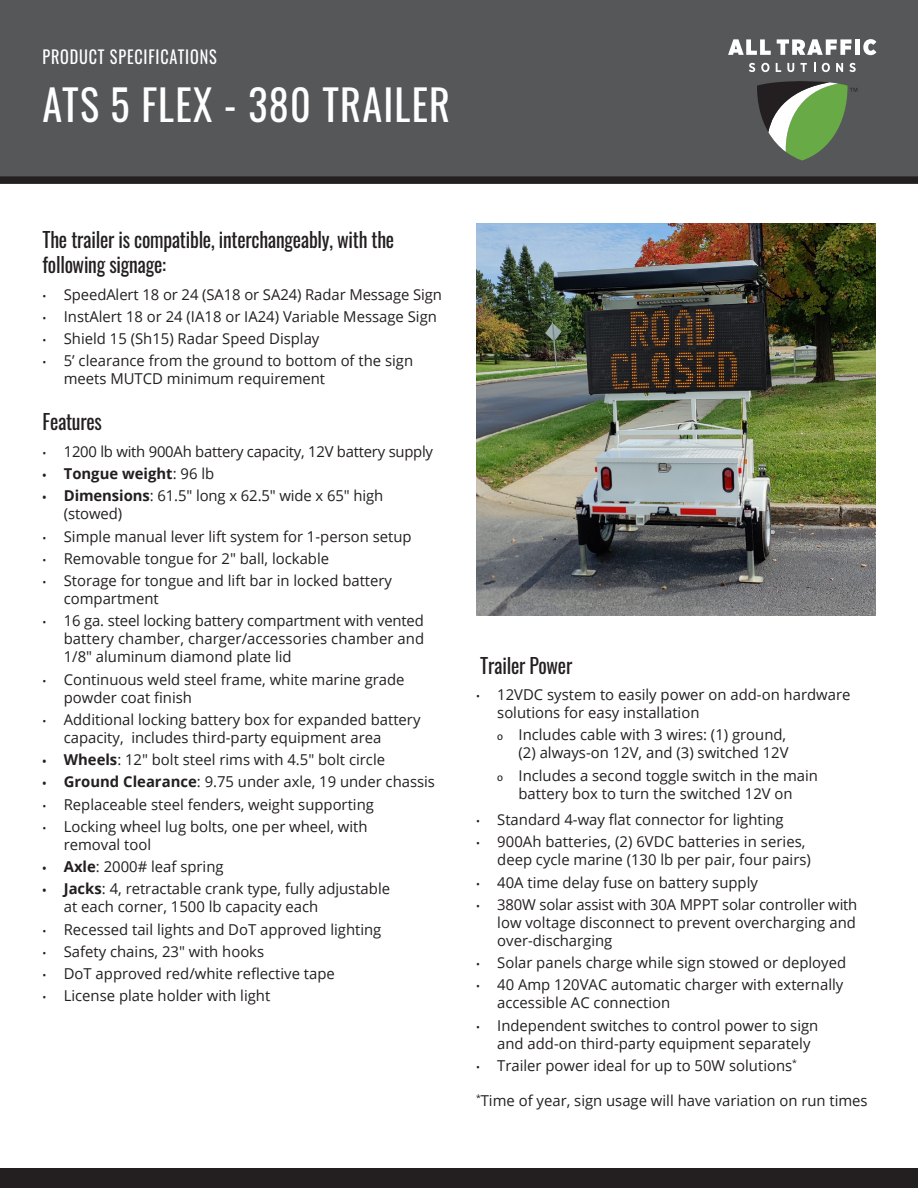
<style>
.page{position:relative;width:918px;height:1188px;background:#fff}
.page>*{position:absolute;margin:0;border:0;box-sizing:border-box;transform-origin:0 0}
.t1{font:42.75px "Oswald";letter-spacing:.03em;color:#fff;scale:.94 1}
.H2{font:21px/24.8px "Oswald";letter-spacing:-.01em;color:#231f20;scale:.94 1}
.t2{font:18px "Oswald";letter-spacing:.05em;color:#fff;scale:.9 1}
.Body_Copy{font:15px/18px "Open Sans";color:#231f20}
.t3{font:700 15px "Open Sans";color:#231f20}
.t4{font:14.85px/18px "Open Sans";color:#231f20;text-align:center}
.s1{font-size:10.5px}
.s2{font-weight:400}
.s3{font-weight:700;font-size:10.5px}
.s4{font-weight:700}
.s5{font-family:"Bitter";font-size:10.5px}
.s6{font-family:"Bitter";font-size:10.35px}
</style>
<div class="page">
<div style="left:0;top:0;width:918px;height:177px;background:#565759"></div>
<div style="left:0;top:176px;width:918px;height:8px;background:#231f20"></div>
<div style="left:0;top:1168px;width:918px;height:20px;background:#231f20"></div>
<svg style="left:757px;top:81px;width:100px;height:80px"></svg>
<svg style="left:749px;top:63px;width:6px;height:9px"></svg>
<svg style="left:761px;top:63px;width:8px;height:9px"></svg>
<svg style="left:776px;top:63px;width:5px;height:9px"></svg>
<svg style="left:787px;top:63px;width:7px;height:9px"></svg>
<svg style="left:800px;top:63px;width:7px;height:9px"></svg>
<svg style="left:822px;top:63px;width:8px;height:9px"></svg>
<svg style="left:836px;top:63px;width:7px;height:9px"></svg>
<svg style="left:849px;top:63px;width:7px;height:9px"></svg>
<svg style="left:728px;top:39px;width:43px;height:16px"></svg>
<svg style="left:777px;top:39px;width:75px;height:16px"></svg>
<div style="left:855px;top:39px;width:5px;height:16px;background:#fff"></div>
<svg style="left:863px;top:39px;width:13px;height:16px"></svg>
<img style="left:476px;top:223px;width:399px;height:392px">
<p class="t2" style="left:43px;top:40px;width:195px">PRODUCT SPECIFICATIONS</p>
<p class="t1" style="left:43px;top:66px;width:435px">ATS 5 FLEX - 380 TRAILER</p>
<p class="H2" style="left:43px;top:225px;width:376px">The trailer is compatible, interchangeably, with the following signage:</p>
<p class="Body_Copy" style="left:43px;top:285px;width:401px"><span class="s1">•</span> SpeedAlert 18 or 24 (SA18 or SA24) Radar Message Sign</p>
<p class="Body_Copy" style="left:43px;top:307px;width:396px"><span class="s1">•</span> InstAlert 18 or 24 (IA18 or IA24) Variable Message Sign</p>
<p class="Body_Copy" style="left:43px;top:329px;width:278px"><span class="s1">•</span> Shield 15 (Sh15) Radar Speed Display</p>
<p class="Body_Copy" style="left:64px;top:351px;width:351px;text-indent:-21px"><span class="s1">•</span> 5’ clearance from the ground to bottom of the sign meets MUTCD minimum requirement</p>
<p class="H2" style="left:43px;top:407px;width:65px">Features</p>
<p class="Body_Copy" style="left:43px;top:442px;width:392px"><span class="s1">•</span> 1200 lb with 900Ah battery capacity, 12V battery supply</p>
<p class="t3" style="left:43px;top:463px;width:173px"><span class="s1">•</span> Tongue weight<span class="s2">: 96 lb</span></p>
<p class="Body_Copy" style="left:64px;top:486px;width:321px;text-indent:-21px"><span class="s3">•</span> <span class="s4">Dimensions</span>: 61.5″ long x 62.5″ wide x 65″ high (stowed)</p>
<p class="Body_Copy" style="left:43px;top:527px;width:371px"><span class="s1">•</span> Simple manual lever lift system for 1-person setup</p>
<p class="Body_Copy" style="left:43px;top:549px;width:288px"><span class="s1">•</span> Removable tongue for 2″ ball, lockable</p>
<p class="Body_Copy" style="left:64px;top:571px;width:330px;text-indent:-21px"><span class="s1">•</span> Storage for tongue and lift bar in locked battery compartment</p>
<p class="Body_Copy" style="left:64px;top:611px;width:362px;text-align:justify;text-indent:-21px"><span class="s1">•</span> 16 ga. steel locking battery compartment with vented battery chamber, charger/accessories chamber and 1/8″ aluminum diamond plate lid</p>
<p class="Body_Copy" style="left:64px;top:670px;width:342px;text-indent:-21px"><span class="s1">•</span> Continuous weld steel frame, white marine grade powder coat finish</p>
<p class="Body_Copy" style="left:64px;top:710px;width:358px;text-indent:-21px"><span class="s1">•</span> Additional locking battery box for expanded battery capacity, includes third-party equipment area</p>
<p class="Body_Copy" style="left:43px;top:750px;width:344px"><span class="s3">•</span> <span class="s4">Wheels</span>: 12″ bolt steel rims with 4.5″ bolt circle</p>
<p class="Body_Copy" style="left:43px;top:772px;width:394px"><span class="s3">•</span> <span class="s4">Ground Clearance</span>: 9.75 under axle, 19 under chassis</p>
<p class="Body_Copy" style="left:43px;top:795px;width:333px"><span class="s1">•</span> Replaceable steel fenders, weight supporting</p>
<p class="Body_Copy" style="left:64px;top:817px;width:305px;text-indent:-21px"><span class="s1">•</span> Locking wheel lug bolts, one per wheel, with removal tool</p>
<p class="Body_Copy" style="left:43px;top:857px;width:183px"><span class="s3">•</span> <span class="s4">Axle</span>: 2000# leaf spring</p>
<p class="Body_Copy" style="left:64px;top:880px;width:328px;text-indent:-21px"><span class="s3">•</span> <span class="s4">Jacks</span>: 4, retractable crank type, fully adjustable at each corner, 1500 lb capacity each</p>
<p class="Body_Copy" style="left:43px;top:920px;width:340px"><span class="s1">•</span> Recessed tail lights and DoT approved lighting</p>
<p class="Body_Copy" style="left:43px;top:942px;width:223px"><span class="s1">•</span> Safety chains, 23″ with hooks</p>
<p class="Body_Copy" style="left:43px;top:964px;width:294px"><span class="s1">•</span> DoT approved red/white reflective tape</p>
<p class="Body_Copy" style="left:43px;top:987px;width:229px"><span class="s1">•</span> License plate holder with light</p>
<p class="H2" style="left:480px;top:651px;width:99px">Trailer Power</p>
<p class="Body_Copy" style="left:497px;top:685px;width:355px;text-indent:-21px"><span class="s1">•</span> 12VDC system to easily power on add-on hardware solutions for easy installation</p>
<p class="Body_Copy" style="left:497px;top:726px;width:293px;text-align:right"><span class="s5">о</span> Includes cable with 3 wires: (1) ground, (2) always-on 12V, and (3) switched 12V</p>
<p class="t4" style="left:497px;top:766px;width:322px"><span class="s6">о</span> Includes a second toggle switch in the main battery box to turn the switched 12V on</p>
<p class="Body_Copy" style="left:476px;top:810px;width:309px"><span class="s1">•</span> Standard 4-way flat connector for lighting</p>
<p class="Body_Copy" style="left:497px;top:833px;width:315px;text-indent:-21px"><span class="s1">•</span> 900Ah batteries, (2) 6VDC batteries in series, deep cycle marine (130 lb per pair, four pairs)</p>
<p class="Body_Copy" style="left:476px;top:873px;width:283px"><span class="s1">•</span> 40A time delay fuse on battery supply</p>
<p class="Body_Copy" style="left:497px;top:895px;width:362px;text-align:justify;text-indent:-21px"><span class="s1">•</span> 380W solar assist with 30A MPPT solar controller with low voltage disconnect to prevent overcharging and over-discharging</p>
<p class="Body_Copy" style="left:476px;top:953px;width:372px"><span class="s1">•</span> Solar panels charge while sign stowed or deployed</p>
<p class="Body_Copy" style="left:497px;top:976px;width:348px;text-indent:-21px"><span class="s1">•</span> 40 Amp 120VAC automatic charger with externally accessible AC connection</p>
<p class="Body_Copy" style="left:497px;top:1016px;width:323px;text-indent:-21px"><span class="s1">•</span> Independent switches to control power to sign and add-on third-party equipment separately</p>
<p class="Body_Copy" style="left:476px;top:1056px;width:323px"><span class="s1">•</span> Trailer power ideal for up to 50W solutions<sup>*</sup></p>
<p class="Body_Copy" style="left:476px;top:1091px;width:393px"><sup>*</sup>Time of year, sign usage will have variation on run times</p>
</div>
